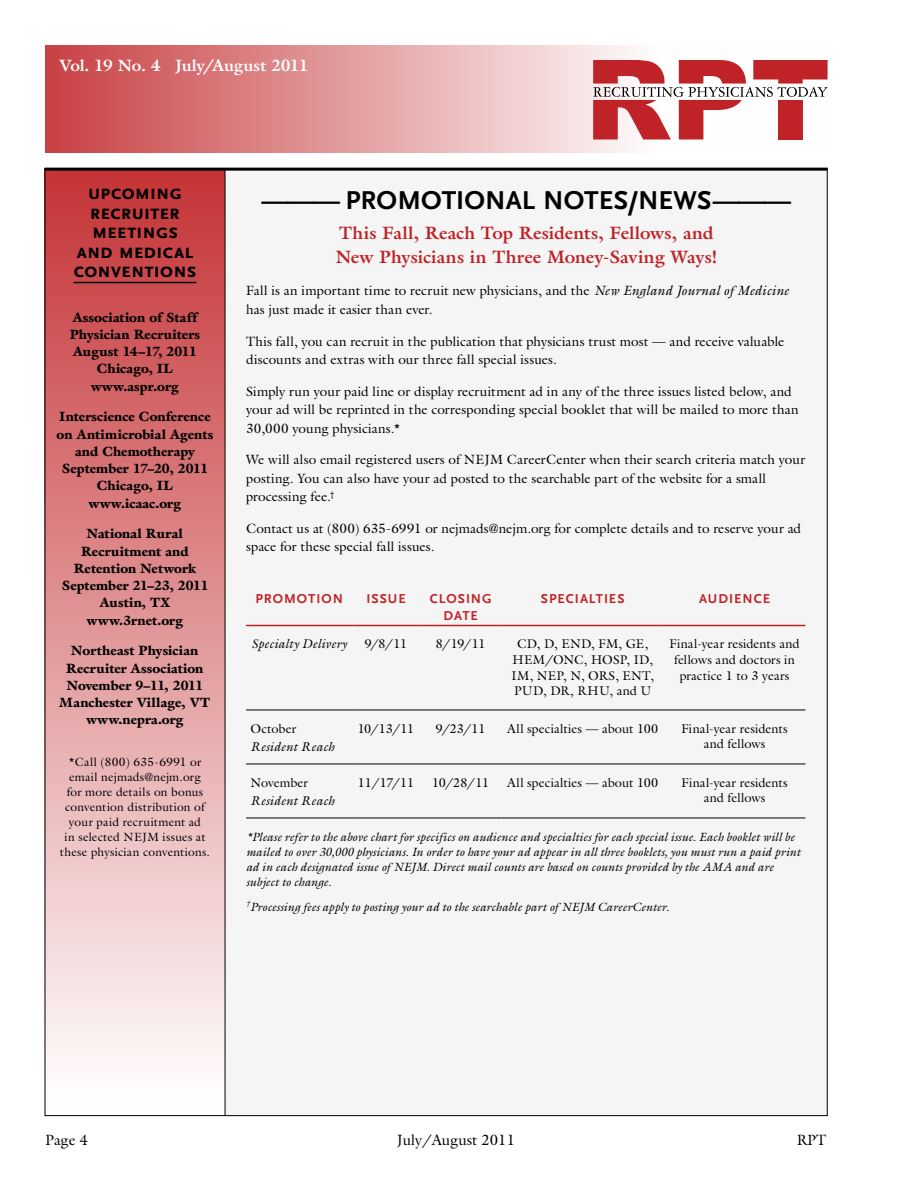
<style>
.page{position:relative;width:918px;height:1188px;background:#fff}
.page>*{position:absolute;margin:0;border:0;box-sizing:border-box;transform-origin:0 0}
.t1{font:700 27px "OTNEJM Scala Sans LF";letter-spacing:.005em;color:#000}
.t2{font:700 21px/19.5px "OTNEJM Scala Sans LF Cap";letter-spacing:-.015em;color:#000;text-align:center}
.t3{font:700 18px/24px "Galliard Std";letter-spacing:.01em;color:#c02327}
.t4{font:700 16.5px "Galliard Std";letter-spacing:-.015em;color:#fff}
.t5{font:15px "Galliard Std";color:#000}
.t6{font:13.5px/18.3px "Galliard Std";letter-spacing:.005em;color:#000}
.t7{font:900 13.5px/17.2px "Galliard Std";letter-spacing:.005em;color:#000;text-align:center}
.t8{font:700 13.5px "OTNEJM Scala Sans LF";letter-spacing:.075em;color:#c02327}
.t9{font:12.75px/15.8px "Galliard Std";letter-spacing:.005em;color:#000;text-align:center}
.t10{font:italic 12.75px "Galliard Std";letter-spacing:.015em;color:#000}
.t11{font:italic 12px/15px "Galliard Std";letter-spacing:.005em;color:#000}
.t12{font:12px/15px "Galliard Std";letter-spacing:.015em;color:#000;text-align:center}
.s1{font-style:italic}
</style>
<div class="page">
<div style="left:45px;top:170px;width:782px;height:945px;background:#f5f5f5"></div>
<div style="left:45px;top:45px;width:783px;height:108px;background:linear-gradient(to right,#cb4a4d,#fff)"></div>
<svg style="left:593px;top:60px;width:235px;height:79px"></svg>
<div style="left:45px;top:169px;width:180px;height:946px;background:linear-gradient(to bottom,#c43336,#fff)"></div>
<hr style="left:74px;top:282px;width:122px;height:1px;background:#000">
<hr style="left:246px;top:710px;width:106px;height:1px;background:#000">
<hr style="left:352px;top:710px;width:68px;height:1px;background:#000">
<hr style="left:420px;top:710px;width:82px;height:1px;background:#000">
<hr style="left:502px;top:710px;width:162px;height:1px;background:#000">
<hr style="left:664px;top:710px;width:142px;height:1px;background:#000">
<hr style="left:246px;top:764px;width:106px;height:1px;background:#000">
<hr style="left:352px;top:764px;width:68px;height:1px;background:#000">
<hr style="left:420px;top:764px;width:82px;height:1px;background:#000">
<hr style="left:502px;top:764px;width:162px;height:1px;background:#000">
<hr style="left:664px;top:764px;width:142px;height:1px;background:#000">
<hr style="left:246px;top:818px;width:106px;height:1px;background:#000">
<hr style="left:352px;top:818px;width:68px;height:1px;background:#000">
<hr style="left:420px;top:818px;width:82px;height:1px;background:#000">
<hr style="left:502px;top:818px;width:162px;height:1px;background:#000">
<hr style="left:664px;top:818px;width:142px;height:1px;background:#000">
<hr style="left:246px;top:625px;width:106px;height:1px;background:#c02327">
<hr style="left:352px;top:625px;width:68px;height:1px;background:#c02327">
<hr style="left:420px;top:625px;width:82px;height:1px;background:#c02327">
<hr style="left:502px;top:625px;width:162px;height:1px;background:#c02327">
<hr style="left:664px;top:625px;width:142px;height:1px;background:#c02327">
<hr style="left:225px;top:169px;width:1px;height:947px;background:#000">
<hr style="left:45px;top:168px;width:783px;height:3px;background:#000">
<p class="t4" style="left:59px;top:55px;width:251px">Vol. 19 No. 4 July/August 2011</p>
<h2 class="t2" style="left:74px;top:183px;width:124px">upcoming recruiter meetings and medical conventions</h2>
<p class="t7" style="left:70px;top:309px;width:132px">Association of Staff<br>Physician Recruiters<br>August 14–17, 2011<br>Chicago, IL www.aspr.org</p>
<p class="t7" style="left:57px;top:408px;width:158px">Interscience Conference on Antimicrobial Agents and Chemotherapy<br>September 17–20, 2011<br>Chicago, IL www.icaac.org</p>
<p class="t7" style="left:62px;top:525px;width:148px">National Rural<br>Recruitment and<br>Retention Network<br>September 21–23, 2011<br>Austin, TX www.3rnet.org</p>
<p class="t7" style="left:60px;top:642px;width:152px">Northeast Physician<br>Recruiter Association<br>November 9–11, 2011<br>Manchester Village, VT www.nepra.org</p>
<p class="t12" style="left:60px;top:755px;width:152px">*Call (800) 635-6991 or email nejmads@nejm.org<br>for more details on bonus convention distribution of your paid recruitment ad<br>in selected NEJM issues at these physician conventions.</p>
<h1 class="t1" style="left:262px;top:185px;width:531px">——— PROMOTIONAL NOTES/NEWS———</h1>
<h3 class="t3" style="left:336px;top:221px;width:383px">This Fall, Reach Top Residents, Fellows, and<br>New Physicians in Three Money-Saving Ways!</h3>
<p class="t6" style="left:246px;top:281px;width:545px">Fall is an important time to recruit new physicians, and the <span class="s1">New England Journal of Medicine </span>has just made it easier than ever.</p>
<p class="t6" style="left:246px;top:332px;width:540px">This fall, you can recruit in the publication that physicians trust most — and receive valuable discounts and extras with our three fall special issues.</p>
<p class="t6" style="left:246px;top:382px;width:554px">Simply run your paid line or display recruitment ad in any of the three issues listed below, and your ad will be reprinted in the corresponding special booklet that will be mailed to more than<br>30,000 young physicians.*</p>
<p class="t6" style="left:246px;top:451px;width:561px">We will also email registered users of NEJM CareerCenter when their search criteria match your posting. You can also have your ad posted to the searchable part of the website for a small processing fee.<sup>†</sup></p>
<p class="t6" style="left:246px;top:519px;width:557px">Contact us at (800) 635-6991 or nejmads@nejm.org for complete details and to reserve your ad space for these special fall issues.</p>
<p class="t8" style="left:255px;top:592px;width:20px">PROMOTION</p>
<p class="t8" style="left:366px;top:592px;width:39px">ISSUE</p>
<p class="t8" style="left:430px;top:592px;width:19px">CLOSIN</p>
<p class="t8" style="left:482px;top:592px;width:11px">G</p>
<p class="t8" style="left:444px;top:608px;width:20px">DATE</p>
<p class="t8" style="left:541px;top:592px;width:17px">SPECIALTIES</p>
<p class="t8" style="left:699px;top:592px;width:29px">AUDIENCE</p>
<p class="t10" style="left:252px;top:636px;width:97px">Specialty Delivery</p>
<p class="t9" style="left:365px;top:636px;width:44px">9/8/11</p>
<p class="t9" style="left:436px;top:636px;width:51px">8/19/11</p>
<p class="t9" style="left:512px;top:636px;width:144px">CD, D, END, FM, GE,<br>HEM/ONC, HOSP, ID,<br>IM, NEP, N, ORS, ENT,<br>PUD, DR, RHU, and U</p>
<p class="t9" style="left:670px;top:636px;width:132px">Final-year residents and fellows and doctors in practice 1 to 3 years</p>
<p class="t9" style="left:251px;top:720px;width:47px">October</p>
<p class="t10" style="left:251px;top:739px;width:85px">Resident Reach</p>
<p class="t9" style="left:358px;top:720px;width:58px">10/13/11</p>
<p class="t9" style="left:436px;top:720px;width:51px">9/23/11</p>
<p class="t9" style="left:507px;top:720px;width:153px">All specialties — about 100</p>
<p class="t9" style="left:682px;top:720px;width:108px">Final-year residents and fellows</p>
<p class="t9" style="left:358px;top:774px;width:58px">11/17/11</p>
<p class="t9" style="left:432px;top:774px;width:59px">10/28/11</p>
<p class="t9" style="left:507px;top:774px;width:153px">All specialties — about 100</p>
<p class="t9" style="left:682px;top:774px;width:108px">Final-year residents and fellows</p>
<p class="t11" style="left:246px;top:829px;width:556px">*Please refer to the above chart for specifics on audience and specialties for each special issue. Each booklet will be mailed to over 30,000 physicians. In order to have your ad appear in all three booklets, you must run a paid print ad in each designated issue of NEJM. Direct mail counts are based on counts provided by the AMA and are subject to change.</p>
<p class="t11" style="left:246px;top:899px;width:425px"><sup>†</sup>Processing fees apply to posting your ad to the searchable part of NEJM CareerCenter.</p>
<p class="t9" style="left:251px;top:774px;width:59px">November</p>
<p class="t10" style="left:251px;top:793px;width:85px">Resident Reach</p>
<p class="t5" style="left:45px;top:1130px;width:45px">Page 4</p>
<p class="t5" style="left:397px;top:1130px;width:120px">July/August 2011</p>
<p class="t5" style="left:797px;top:1130px;width:31px">RPT</p>
</div>
